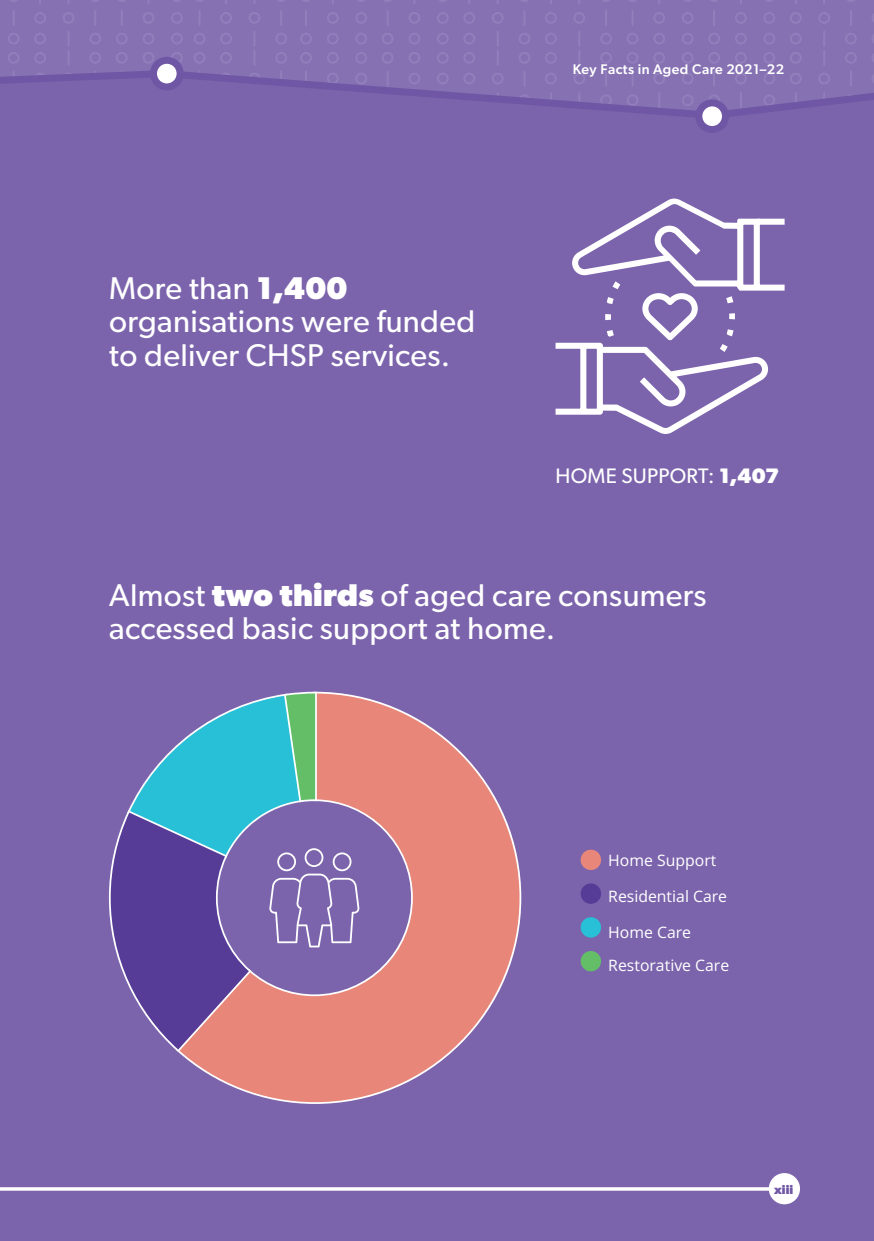
<style>
.page{position:relative;width:874px;height:1241px;background:#fff}
.page>*{position:absolute;margin:0;border:0;box-sizing:border-box;transform-origin:0 0}
.Paragraph_Style_6{font:31.5px/33.2px "Gibson";letter-spacing:.01em;color:#fff}
.t1{font:21px "Gibson";letter-spacing:.01em;color:#fff}
.t2{font:15.75px/33.8px "Open Sans";color:#fff}
.t3{font:500 14px "Gibson";letter-spacing:.03em;color:#fff}
.t4{font:700 12.25px "Gibson";color:#7057a5}
.s1{font-weight:700}
</style>
<div class="page">
<div style="left:0;top:0;width:873px;height:1240px;background:#7b64ac"></div>
<svg style="left:0;top:0;width:873px;height:132px"></svg>
<div style="left:768px;top:1172px;width:31px;height:32px;background:#fff;border-radius:50%"></div>
<div style="left:698px;top:103px;width:27px;height:26px;background:#fff;border-radius:50%"></div>
<div style="left:695px;top:99px;width:33px;height:34px;border:7px solid #7057a5;border-radius:50%"></div>
<div style="left:153px;top:60px;width:27px;height:27px;background:#fff;border-radius:50%"></div>
<div style="left:150px;top:57px;width:33px;height:33px;border:7px solid #7057a5;border-radius:50%"></div>
<svg style="left:0;top:1186px;width:769px;height:4px"></svg>
<svg style="left:555px;top:198px;width:230px;height:236px"></svg>
<svg style="left:177px;top:696px;width:344px;height:407px;fill:#e78679"></svg>
<svg style="left:109px;top:691px;width:250px;height:360px"></svg>
<div style="left:580px;top:849px;width:20px;height:20px;background:#e78679;border-radius:50%"></div>
<div style="left:580px;top:883px;width:20px;height:20px;background:#563b97;border-radius:50%"></div>
<div style="left:580px;top:917px;width:20px;height:20px;background:#28c0d6;border-radius:50%"></div>
<div style="left:580px;top:950px;width:20px;height:21px;background:#64be68;border-radius:50%"></div>
<h1 class="Paragraph_Style_6" style="left:109px;top:271px;width:367px">More than <span class="s1">1,400 </span>organisations were funded to deliver CHSP services.</h1>
<p class="t3" style="left:572px;top:60px;width:213px">Key Facts in Aged Care 2021–22</p>
<p class="t1" style="left:555px;top:463px;width:225px">HOME SUPPORT: <span class="s1">1,407</span></p>
<h1 class="Paragraph_Style_6" style="left:109px;top:578px;width:598px">Almost <span class="s1">two thirds</span> of aged care consumers accessed basic support at home.</h1>
<p class="t2" style="left:608px;top:842px;width:109px">Home Support</p>
<p class="t2" style="left:608px;top:878px;width:120px">Residential Care</p>
<p class="t2" style="left:608px;top:914px;width:122px">Home Care<br>Restorative Care</p>
<p class="t4" style="left:773px;top:1181px;width:20px">xiii</p>
</div>
